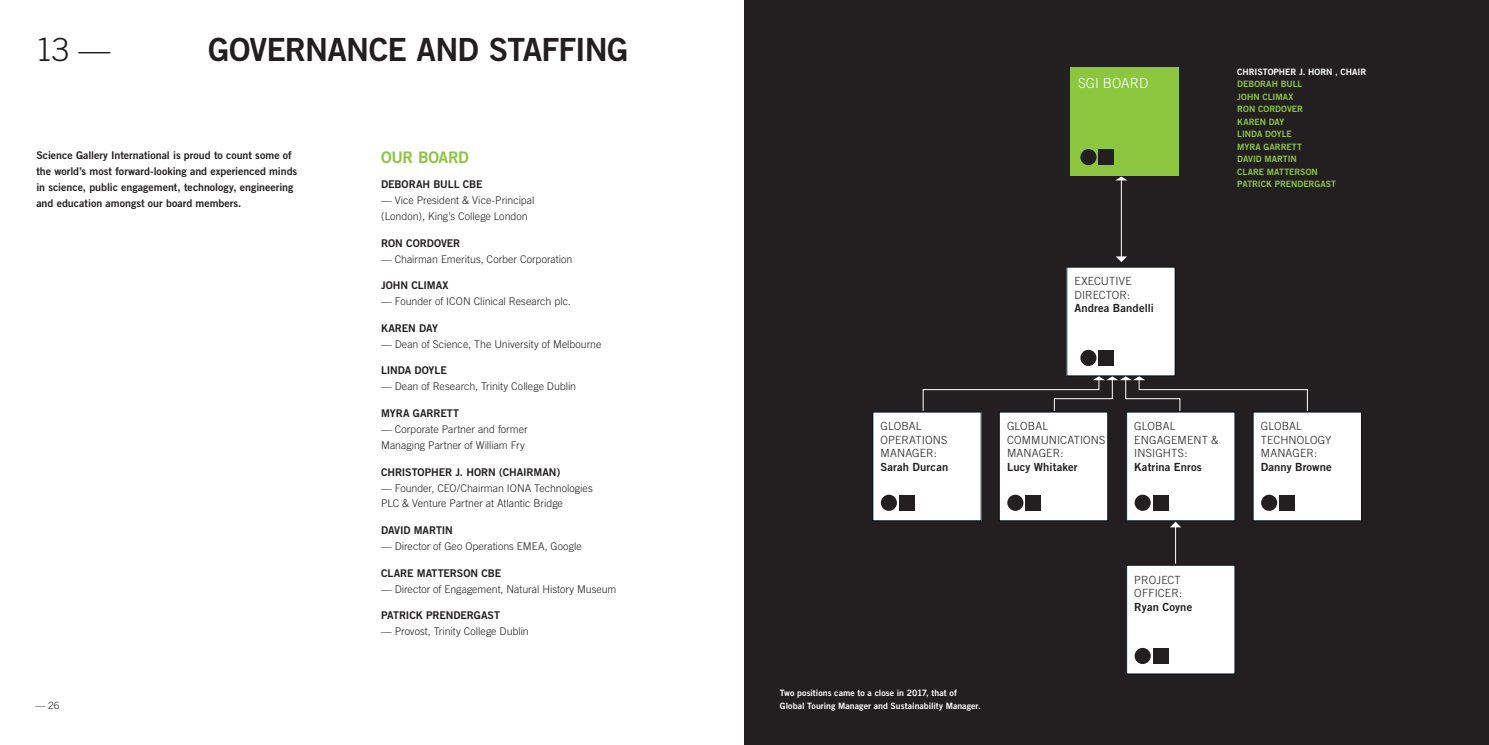
<style>
.page{position:relative;width:1489px;height:745px;background:#fff}
.page>*{position:absolute;margin:0;border:0;box-sizing:border-box;transform-origin:0 0}
.t1{font:31.88px "Trade Gothic Bold Two";letter-spacing:-.025em;color:#231f20}
.t2{font:300 31.88px "Trade Gothic";color:#231f20}
.t3{font:16px "Trade Gothic Bold Two";letter-spacing:-.025em;color:#8bc63e}
.t4{font:300 13.88px "Trade Gothic";color:#fff}
.t5{font:300 11.25px/13.5px "Trade Gothic";letter-spacing:.01em;color:#231f20}
.t6{font:11.25px "Trade Gothic Bold Two";letter-spacing:.01em;color:#231f20}
.t7{font:300 10.62px/16px "Trade Gothic";color:#231f20}
.t8{font:10.62px/16px "Trade Gothic Bold Two";color:#231f20}
.t9{font:300 10px "Trade Gothic";color:#231f20}
.t10{font:8.75px/12.5px "Trade Gothic Bold Two";letter-spacing:.005em;color:#fff}
.t11{font:8.75px/12.5px "Trade Gothic Bold Two";color:#8bc63e}
</style>
<div class="page">
<div style="left:744px;top:0;width:744px;height:744px;background:#231f20"></div>
<div style="left:1066px;top:267px;width:108px;height:108px;background:#fff"></div>
<hr style="left:1120px;top:179px;width:1px;height:78px;background:#fff">
<svg style="left:1116px;top:176px;width:11px;height:4px"></svg>
<svg style="left:1116px;top:256px;width:10px;height:6px"></svg>
<svg style="left:922px;top:376px;width:386px;height:35px"></svg>
<div style="left:1070px;top:67px;width:108px;height:109px;background:#8bc63e"></div>
<div style="left:1080px;top:149px;width:16px;height:16px;background:#231f20;border-radius:50%"></div>
<div style="left:1098px;top:149px;width:16px;height:16px;background:#231f20"></div>
<div style="left:1080px;top:349px;width:16px;height:17px;background:#231f20;border-radius:50%"></div>
<div style="left:1098px;top:350px;width:16px;height:16px;background:#231f20"></div>
<div style="left:1126px;top:412px;width:108px;height:108px;background:#fff"></div>
<div style="left:1126px;top:411px;width:109px;height:110px;border:1px solid #001522"></div>
<div style="left:1134px;top:494px;width:16px;height:16px;background:#231f20;border-radius:50%"></div>
<div style="left:1152px;top:494px;width:16px;height:16px;background:#231f20"></div>
<div style="left:1126px;top:565px;width:108px;height:108px;background:#fff"></div>
<div style="left:1126px;top:564px;width:109px;height:110px;border:1px solid #001522"></div>
<div style="left:1134px;top:647px;width:16px;height:16px;background:#231f20;border-radius:50%"></div>
<div style="left:1152px;top:647px;width:16px;height:16px;background:#231f20"></div>
<div style="left:1252px;top:412px;width:109px;height:108px;background:#fff"></div>
<div style="left:1252px;top:411px;width:109px;height:110px;border:1px solid #001522"></div>
<div style="left:1260px;top:494px;width:17px;height:16px;background:#231f20;border-radius:50%"></div>
<div style="left:1279px;top:494px;width:15px;height:16px;background:#231f20"></div>
<div style="left:872px;top:412px;width:109px;height:108px;background:#fff"></div>
<div style="left:872px;top:411px;width:109px;height:110px;border:1px solid #001522"></div>
<div style="left:880px;top:494px;width:16px;height:16px;background:#231f20;border-radius:50%"></div>
<div style="left:898px;top:494px;width:16px;height:16px;background:#231f20"></div>
<div style="left:999px;top:412px;width:108px;height:108px;background:#fff"></div>
<div style="left:998px;top:411px;width:110px;height:110px;border:1px solid #001522"></div>
<div style="left:1007px;top:494px;width:16px;height:16px;background:#231f20;border-radius:50%"></div>
<div style="left:1025px;top:494px;width:16px;height:16px;background:#231f20"></div>
<hr style="left:1174px;top:526px;width:1px;height:37px;background:#fff">
<svg style="left:1170px;top:521px;width:11px;height:6px"></svg>
<h1 class="t2" style="left:35px;top:30px;width:76px">13 —</h1>
<h1 class="t1" style="left:208px;top:30px;width:421px">GOVERNANCE AND STAFFING</h1>
<p class="t8" style="left:36px;top:147px;width:262px">Science Gallery International is proud to count some of the world’s most forward-looking and experienced minds in science, public engagement, technology, engineering and education amongst our board members.</p>
<p class="t9" style="left:35px;top:699px;width:26px">— 26</p>
<h2 class="t3" style="left:381px;top:147px;width:89px">OUR BOARD</h2>
<p class="t8" style="left:381px;top:176px;width:103px">DEBORAH BULL CBE</p>
<p class="t7" style="left:381px;top:192px;width:155px">— Vice President &amp; Vice-Principal (London), King’s College London</p>
<p class="t8" style="left:381px;top:234px;width:81px">RON CORDOVER</p>
<p class="t7" style="left:381px;top:250px;width:193px">— Chairman Emeritus, Corber Corporation</p>
<p class="t8" style="left:381px;top:277px;width:69px">JOHN CLIMAX</p>
<p class="t7" style="left:381px;top:293px;width:191px">— Founder of ICON Clinical Research plc.</p>
<p class="t8" style="left:381px;top:319px;width:58px">KAREN DAY</p>
<p class="t7" style="left:381px;top:335px;width:222px">— Dean of Science, The University of Melbourne</p>
<p class="t8" style="left:381px;top:362px;width:67px">LINDA DOYLE</p>
<p class="t7" style="left:381px;top:378px;width:196px">— Dean of Research, Trinity College Dublin</p>
<p class="t8" style="left:381px;top:405px;width:79px">MYRA GARRETT</p>
<p class="t7" style="left:381px;top:421px;width:148px">— Corporate Partner and former<br>Managing Partner of William Fry</p>
<p class="t8" style="left:381px;top:463px;width:181px">CHRISTOPHER J. HORN (CHAIRMAN)</p>
<p class="t7" style="left:381px;top:479px;width:213px">— Founder, CEO/Chairman IONA Technologies<br>PLC &amp; Venture Partner at Atlantic Bridge</p>
<p class="t8" style="left:381px;top:521px;width:73px">DAVID MARTIN</p>
<p class="t7" style="left:381px;top:537px;width:202px">— Director of Geo Operations EMEA, Google</p>
<p class="t8" style="left:381px;top:564px;width:122px">CLARE MATTERSON CBE</p>
<p class="t7" style="left:381px;top:580px;width:237px">— Director of Engagement, Natural History Museum</p>
<p class="t8" style="left:381px;top:606px;width:120px">PATRICK PRENDERGAST</p>
<p class="t7" style="left:381px;top:622px;width:149px">— Provost, Trinity College Dublin</p>
<h3 class="t4" style="left:1077px;top:74px;width:72px">SGI BOARD</h3>
<p class="t5" style="left:1074px;top:274px;width:59px">EXECUTIVE<br>DIRECTOR:</p>
<p class="t6" style="left:1074px;top:301px;width:81px">Andrea Bandelli</p>
<p class="t10" style="left:1237px;top:65px;width:130px">CHRISTOPHER J. HORN , CHAIR</p>
<p class="t11" style="left:1237px;top:77px;width:100px">DEBORAH BULL<br>JOHN CLIMAX<br>RON CORDOVER<br>KAREN DAY<br>LINDA DOYLE<br>MYRA GARRETT<br>DAVID MARTIN<br>CLARE MATTERSON<br>PATRICK PRENDERGAST</p>
<p class="t5" style="left:880px;top:419px;width:68px">GLOBAL<br>OPERATIONS<br>MANAGER:</p>
<p class="t6" style="left:880px;top:459px;width:69px">Sarah Durcan</p>
<p class="t5" style="left:1007px;top:419px;width:100px">GLOBAL<br>COMMUNICATIONS<br>MANAGER:</p>
<p class="t6" style="left:1007px;top:459px;width:72px">Lucy Whitaker</p>
<p class="t5" style="left:1134px;top:419px;width:86px">GLOBAL<br>ENGAGEMENT &amp;<br>INSIGHTS:</p>
<p class="t6" style="left:1134px;top:459px;width:69px">Katrina Enros</p>
<p class="t10" style="left:780px;top:686px;width:202px">Two positions came to a close in 2017, that of<br>Global Touring Manager and Sustainability Manager.</p>
<p class="t5" style="left:1134px;top:572px;width:49px">PROJECT<br>OFFICER:</p>
<p class="t6" style="left:1134px;top:599px;width:59px">Ryan Coyne</p>
<p class="t5" style="left:1260px;top:419px;width:72px">GLOBAL<br>TECHNOLOGY<br>MANAGER:</p>
<p class="t6" style="left:1260px;top:459px;width:73px">Danny Browne</p>
</div>
